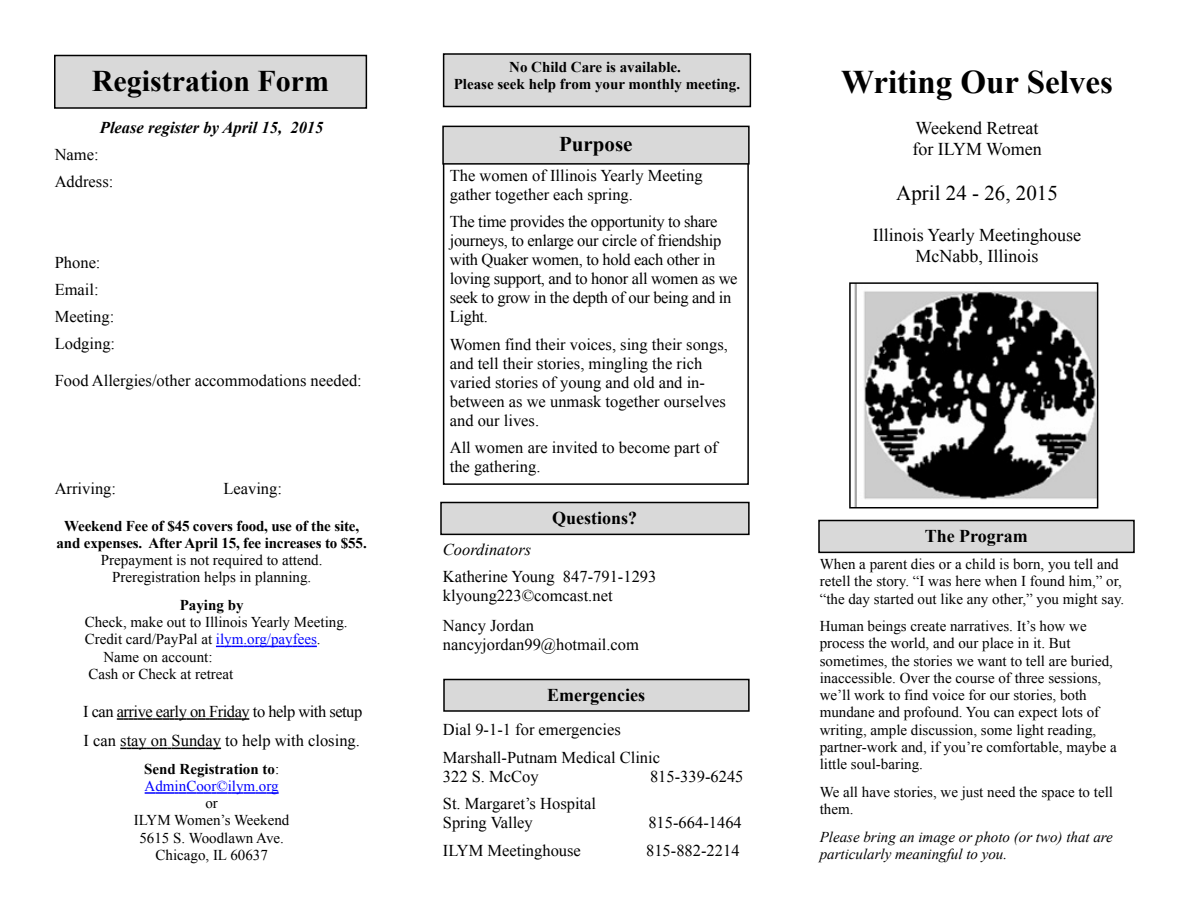
<style>
.page{position:relative;width:1188px;height:918px;background:#fff}
.page>*{position:absolute;margin:0;border:0;box-sizing:border-box;transform-origin:0 0}
.t1{font:700 33px "Times New Roman";color:#000}
.t2{font:700 30px "Times New Roman";color:#000}
.t3{font:21px "Times New Roman";color:#000}
.t4{font:700 21px "Times New Roman";color:#000}
.t5{font:18px/20.7px "Times New Roman";color:#000}
.t6{font:700 18px "Times New Roman";color:#000}
.t7{font:16.5px/18.9px "Times New Roman";color:#000}
.t8{font:16.5px/18.9px "Times New Roman";letter-spacing:-.02em;color:#000}
.t9{font:16.5px/29.2px "Times New Roman";letter-spacing:-.03em;color:#000}
.t10{font:italic 700 16.5px "Times New Roman";color:#000}
.t11{font:italic 16.5px "Times New Roman";color:#000}
.t12{font:15px/17.2px "Times New Roman";color:#000}
.t13{font:700 15px/17.2px "Times New Roman";color:#000;text-align:center}
.t14{font:italic 15px/17.2px "Times New Roman";color:#000}
.s1{color:#00f}
.s2{font-weight:400}
.s3{font-weight:400;color:#00f}
</style>
<div class="page">
<svg style="left:216px;top:646px;width:101px;height:1px"></svg>
<svg style="left:117px;top:718px;width:132px;height:2px"></svg>
<svg style="left:120px;top:748px;width:101px;height:1px"></svg>
<svg style="left:145px;top:792px;width:134px;height:2px"></svg>
<img style="left:854px;top:285px;width:241px;height:220px">
<div style="left:849px;top:282px;width:249px;height:226px;border:2px solid #000"></div>
<div style="left:443px;top:162px;width:306px;height:323px;border:2px solid #000"></div>
<div style="left:55px;top:55px;width:311px;height:53px;background:#d9d9d9"></div>
<div style="left:54px;top:55px;width:313px;height:54px;border:2px solid #000"></div>
<div style="left:444px;top:54px;width:306px;height:53px;background:#d9d9d9"></div>
<div style="left:443px;top:53px;width:308px;height:54px;border:2px solid #000"></div>
<div style="left:444px;top:679px;width:305px;height:32px;background:#d9d9d9"></div>
<div style="left:443px;top:679px;width:307px;height:33px;border:2px solid #000"></div>
<div style="left:441px;top:502px;width:308px;height:32px;background:#d9d9d9"></div>
<div style="left:440px;top:502px;width:310px;height:33px;border:2px solid #000"></div>
<div style="left:443px;top:126px;width:306px;height:38px;background:#d9d9d9"></div>
<div style="left:442px;top:126px;width:308px;height:39px;border:2px solid #000"></div>
<div style="left:819px;top:521px;width:315px;height:31px;background:#d9d9d9"></div>
<div style="left:818px;top:520px;width:317px;height:33px;border:2px solid #000"></div>
<h2 class="t2" style="left:92px;top:64px;width:239px">Registration Form</h2>
<p class="t13" style="left:454px;top:58px;width:288px">No Child Care is available.<br>Please seek help from your monthly meeting.</p>
<p class="t10" style="left:100px;top:118px;width:225px">Please register by April 15, 2015</p>
<p class="t7" style="left:55px;top:141px;width:60px;line-height:27px">Name:<br>Address:</p>
<p class="t7" style="left:55px;top:249px;width:62px;line-height:27px">Phone:<br>Email:<br>Meeting:<br>Lodging:</p>
<p class="t7" style="left:55px;top:371px;width:309px">Food Allergies/other accommodations needed:</p>
<p class="t7" style="left:55px;top:479px;width:63px">Arriving:</p>
<p class="t7" style="left:223px;top:479px;width:60px">Leaving:</p>
<p class="t13" style="left:57px;top:517px;width:312px">Weekend Fee of $45 covers food, use of the site, and expenses. After April 15, fee increases to $55.</p>
<p class="t12" style="left:101px;top:551px;width:223px;text-align:center">Prepayment is not required to attend.<br>Preregistration helps in planning.</p>
<p class="t13" style="left:180px;top:596px;width:65px">Paying by</p>
<p class="t12" style="left:85px;top:613px;width:264px">Check, make out to Illinois Yearly Meeting.</p>
<p class="t12" style="left:85px;top:631px;width:237px">Credit card/PayPal at <span class="s1">ilym.org/payfees</span>.</p>
<p class="t12" style="left:103px;top:648px;width:111px">Name on account:</p>
<p class="t12" style="left:88px;top:665px;width:146px">Cash or Check at retreat</p>
<p class="t9" style="left:83px;top:697px;width:281px">I can arrive early on Friday to help with setup<br>I can stay on Sunday to help with closing.</p>
<p class="t13" style="left:144px;top:760px;width:136px;text-align:left">Send Registration to<span class="s2">:<br></span><span class="s3">AdminCoor©ilym.org</span></p>
<p class="t12" style="left:134px;top:795px;width:157px;text-align:center">or<br>ILYM Women’s Weekend<br>5615 S. Woodlawn Ave.<br>Chicago, IL 60637</p>
<h3 class="t4" style="left:559px;top:133px;width:75px">Purpose</h3>
<p class="t7" style="left:450px;top:166px;width:254px">The women of Illinois Yearly Meeting gather together each spring.</p>
<p class="t8" style="left:450px;top:212px;width:289px">The time provides the opportunity to share journeys, to enlarge our circle of friendship with Quaker women, to hold each other in loving support, and to honor all women as we seek to grow in the depth of our being and in Light.</p>
<p class="t7" style="left:450px;top:335px;width:280px">Women find their voices, sing their songs, and tell their stories, mingling the rich varied stories of young and old and in&shy;between as we unmask together ourselves and our lives.</p>
<p class="t7" style="left:450px;top:438px;width:270px">All women are invited to become part of the gathering.</p>
<p class="t6" style="left:552px;top:508px;width:87px">Questions?</p>
<p class="t11" style="left:443px;top:540px;width:90px">Coordinators</p>
<p class="t7" style="left:443px;top:567px;width:215px">Katherine Young 847-791-1293 klyoung223©comcast.net</p>
<p class="t7" style="left:443px;top:616px;width:198px">Nancy Jordan nancyjordan99@hotmail.com</p>
<p class="t6" style="left:547px;top:685px;width:99px">Emergencies</p>
<p class="t7" style="left:443px;top:716px;width:219px;line-height:27.6px">Dial 9-1-1 for emergencies<br>Marshall-Putnam Medical Clinic</p>
<p class="t7" style="left:443px;top:767px;width:97px">322 S. McCoy</p>
<p class="t7" style="left:650px;top:767px;width:95px">815-339-6245</p>
<p class="t7" style="left:443px;top:794px;width:155px">St. Margaret’s Hospital<br>Spring Valley</p>
<p class="t7" style="left:648px;top:813px;width:95px">815-664-1464</p>
<p class="t7" style="left:443px;top:841px;width:140px">ILYM Meetinghouse</p>
<p class="t7" style="left:646px;top:841px;width:95px">815-882-2214</p>
<h1 class="t1" style="left:841px;top:63px;width:273px">Writing Our Selves</h1>
<p class="t5" style="left:912px;top:118px;width:131px">Weekend Retreat for ILYM Women</p>
<h3 class="t3" style="left:896px;top:181px;width:163px">April 24 - 26, 2015</h3>
<p class="t5" style="left:873px;top:225px;width:210px;text-align:center">Illinois Yearly Meetinghouse<br>McNabb, Illinois</p>
<p class="t6" style="left:925px;top:526px;width:105px">The Program</p>
<p class="t12" style="left:820px;top:555px;width:306px">When a parent dies or a child is born, you tell and retell the story. “I was here when I found him,” or, “the day started out like any other,” you might say.</p>
<p class="t12" style="left:820px;top:617px;width:299px">Human beings create narratives. It’s how we process the world, and our place in it. But sometimes, the stories we want to tell are buried, inaccessible. Over the course of three sessions, we’ll work to find voice for our stories, both mundane and profound. You can expect lots of writing, ample discussion, some light reading, partner-work and, if you’re comfortable, maybe a little soul-baring.</p>
<p class="t12" style="left:820px;top:783px;width:295px">We all have stories, we just need the space to tell them.</p>
<p class="t14" style="left:820px;top:828px;width:295px">Please bring an image or photo (or two) that are particularly meaningful to you.</p>
</div>
